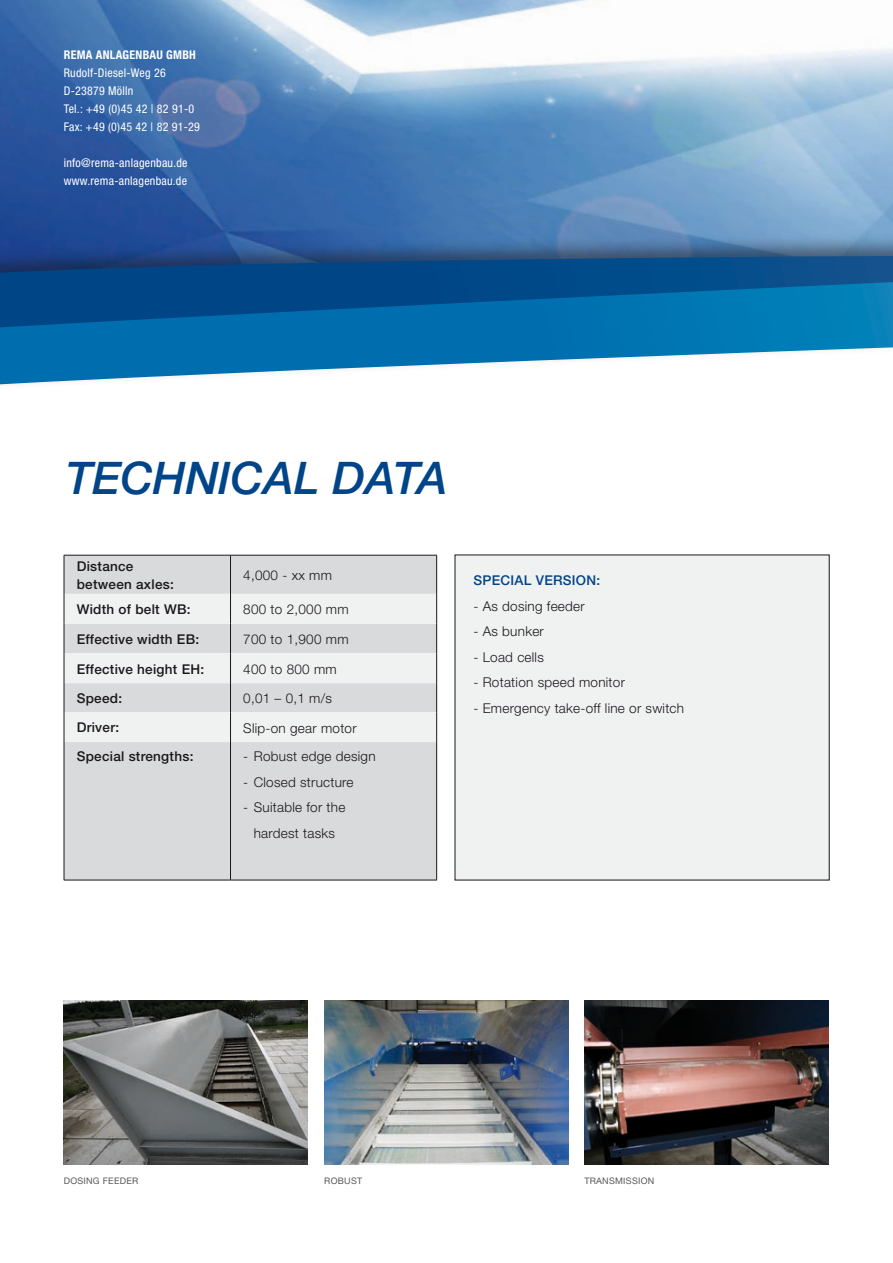
<style>
.page{position:relative;width:893px;height:1263px;background:#fff}
.page>*{position:absolute;margin:0;border:0;box-sizing:border-box;transform-origin:0 0}
.t1{font:italic 500 45px "Helvetica Neue";color:#004489}
.t2{font:300 13.5px/25.5px "Helvetica Neue";letter-spacing:.02em;color:#1a171c;text-align:center}
.t3{font:500 13.5px/18.6px "Helvetica Neue";letter-spacing:.02em;color:#1a171c}
.t4{font:500 13.5px "Helvetica Neue";letter-spacing:.02em;color:#004489}
.t5{font:condensed 12px/18px "Helvetica Neue";letter-spacing:.02em;color:#fff}
.t6{font:700 condensed 12px "Helvetica Neue";letter-spacing:.02em;color:#fff}
.t7{font:9px "Helvetica Neue";letter-spacing:.03em;color:#58585a}
</style>
<div class="page">
<img style="left:0;top:0;width:893px;height:233px">
<div style="left:455px;top:555px;width:374px;height:325px;background:#f0f1f1"></div>
<img style="left:64px;top:1001px;width:244px;height:163px">
<img style="left:325px;top:1001px;width:243px;height:163px">
<img style="left:584px;top:1001px;width:244px;height:163px">
<div style="left:0;top:233px;width:893px;height:159px;background:#1a171c;opacity:.5"></div>
<svg style="left:0;top:256px;width:893px;height:26px;background:#0a4883"></svg>
<svg style="left:0;top:282px;width:893px;height:102px"></svg>
<div style="left:65px;top:556px;width:371px;height:324px;background:#d9dadb"></div>
<svg style="left:65px;top:594px;width:371px;height:148px;fill:#f0f1f1"></svg>
<hr style="left:230px;top:555px;width:1px;height:39px;background:#1a171c">
<hr style="left:230px;top:594px;width:1px;height:30px;background:#1a171c">
<svg style="left:230px;top:624px;width:1px;height:29px"></svg>
<hr style="left:230px;top:653px;width:1px;height:30px;background:#1a171c">
<svg style="left:230px;top:683px;width:1px;height:29px"></svg>
<hr style="left:230px;top:712px;width:1px;height:30px;background:#1a171c">
<hr style="left:230px;top:742px;width:1px;height:138px;background:#1a171c">
<hr style="left:64px;top:555px;width:166px;height:1px;background:#1a171c">
<hr style="left:64px;top:555px;width:1px;height:39px;background:#1a171c">
<hr style="left:230px;top:555px;width:207px;height:1px;background:#1a171c">
<hr style="left:436px;top:555px;width:1px;height:39px;background:#1a171c">
<hr style="left:64px;top:594px;width:1px;height:30px;background:#1a171c">
<hr style="left:436px;top:594px;width:1px;height:30px;background:#1a171c">
<svg style="left:64px;top:624px;width:1px;height:29px"></svg>
<svg style="left:436px;top:624px;width:1px;height:29px"></svg>
<hr style="left:64px;top:653px;width:1px;height:30px;background:#1a171c">
<hr style="left:436px;top:653px;width:1px;height:30px;background:#1a171c">
<svg style="left:64px;top:683px;width:1px;height:29px"></svg>
<svg style="left:436px;top:683px;width:1px;height:29px"></svg>
<hr style="left:64px;top:712px;width:1px;height:30px;background:#1a171c">
<hr style="left:436px;top:712px;width:1px;height:30px;background:#1a171c">
<hr style="left:64px;top:742px;width:1px;height:138px;background:#1a171c">
<hr style="left:436px;top:742px;width:1px;height:138px;background:#1a171c">
<hr style="left:64px;top:880px;width:166px;height:1px;background:#1a171c">
<hr style="left:230px;top:880px;width:207px;height:1px;background:#1a171c">
<p class="t6" style="left:64px;top:47px;width:134px">REMA ANLAGENBAU GMBH</p>
<p class="t5" style="left:64px;top:63px;width:138px">Rudolf-Diesel-Weg 26<br>D-23879 Mölln<br>Tel.: +49 (0)45 42 | 82 91-0<br>Fax: +49 (0)45 42 | 82 91-29</p>
<p class="t5" style="left:64px;top:153px;width:125px">info@rema-anlagenbau.de www.rema-anlagenbau.de</p>
<h1 class="t1" style="left:66px;top:452px;width:383px">TECHNICAL DATA</h1>
<p class="t3" style="left:77px;top:556px;width:99px">Distance between axles:</p>
<p class="t2" style="left:243px;top:562px;width:90px">4,000 - xx mm</p>
<p class="t3" style="left:77px;top:600px;width:115px">Width of belt WB:</p>
<p class="t2" style="left:243px;top:596px;width:107px">800 to 2,000 mm</p>
<p class="t3" style="left:77px;top:629px;width:124px">Effective width EB:</p>
<p class="t2" style="left:243px;top:626px;width:107px">700 to 1,900 mm</p>
<p class="t3" style="left:77px;top:659px;width:129px">Effective height EH:</p>
<p class="t2" style="left:243px;top:656px;width:95px">400 to 800 mm</p>
<p class="t3" style="left:77px;top:689px;width:47px">Speed:</p>
<p class="t2" style="left:243px;top:685px;width:90px">0,01 – 0,1 m/s</p>
<p class="t3" style="left:77px;top:718px;width:44px">Driver:</p>
<p class="t2" style="left:243px;top:715px;width:115px">Slip-on gear motor</p>
<p class="t3" style="left:77px;top:747px;width:118px">Special strengths:</p>
<p class="t2" style="left:243px;top:743px;width:134px">- Robust edge design</p>
<p class="t2" style="left:243px;top:769px;width:112px">- Closed structure</p>
<p class="t2" style="left:243px;top:794px;width:104px">- Suitable for the hardest tasks</p>
<p class="t4" style="left:473px;top:572px;width:128px">SPECIAL VERSION:</p>
<p class="t2" style="left:473px;top:593px;width:113px">- As dosing feeder</p>
<p class="t2" style="left:473px;top:619px;width:72px">- As bunker</p>
<p class="t2" style="left:473px;top:644px;width:72px">- Load cells</p>
<p class="t2" style="left:473px;top:670px;width:153px">- Rotation speed monitor</p>
<p class="t2" style="left:473px;top:695px;width:212px">- Emergency take-off line or switch</p>
<p class="t7" style="left:64px;top:1176px;width:76px">DOSING FEEDER</p>
<p class="t7" style="left:324px;top:1176px;width:40px">ROBUST</p>
<p class="t7" style="left:584px;top:1176px;width:71px">TRANSMISSION</p>
</div>
